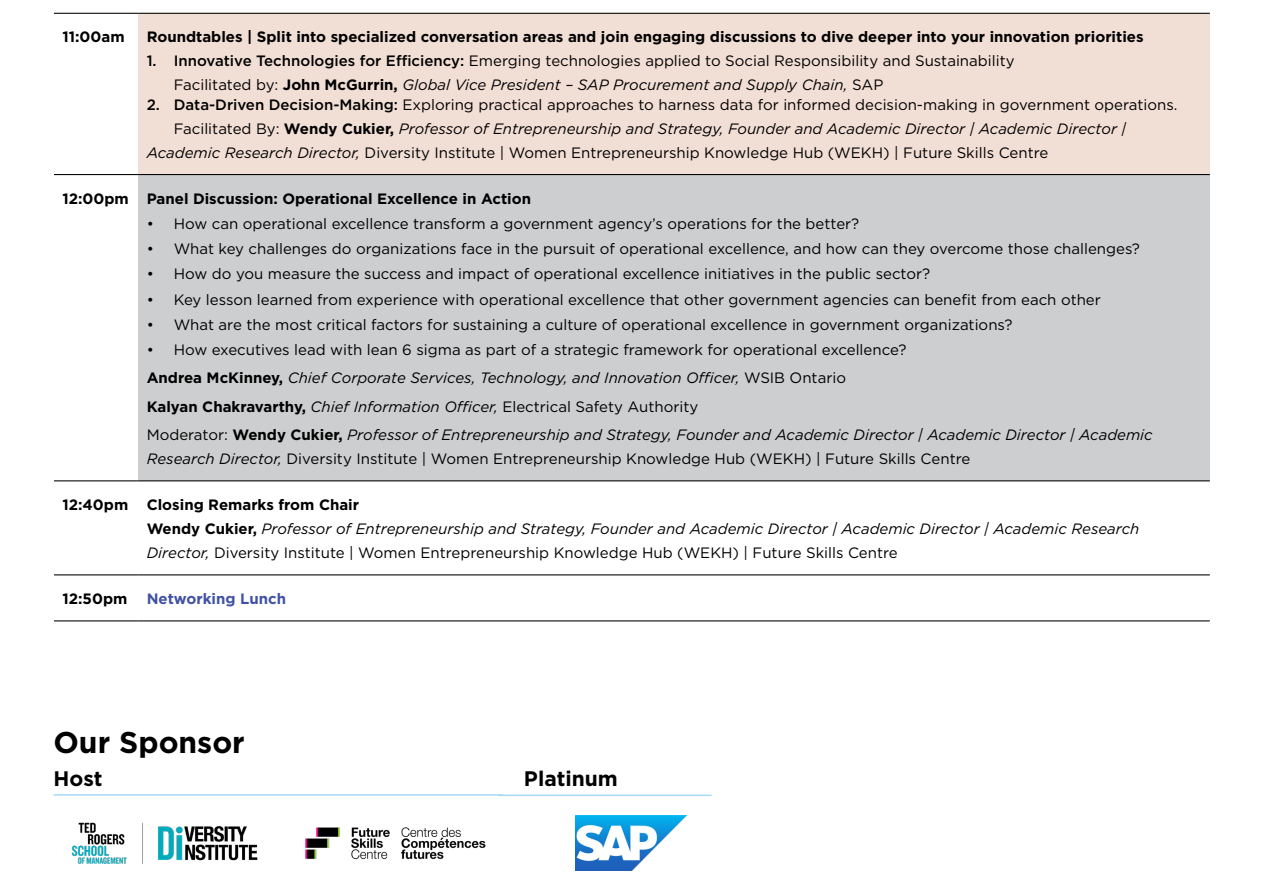
<style>
.page{position:relative;width:1263px;height:893px;background:#fff}
.page>*{position:absolute;margin:0;border:0;box-sizing:border-box;transform-origin:0 0}
.t1{font:700 30px "Gotham";color:#000}
.t2{font:700 21px "Gotham";color:#000}
.t3{font:15px/24px "Gotham";color:#000}
.t4{font:italic 15px/28.2px "Gotham";color:#000}
.t5{font:700 15px "Gotham";color:#000}
.t6{font:700 15px "Gotham";color:#4152a4}
.s1{font-weight:500}
.s2{font-weight:700}
.s3{font-style:italic}
.s4{font-style:normal}
.s5{font-weight:700;font-style:normal}
</style>
<div class="page">
<div style="left:138px;top:13px;width:1072px;height:162px;background:#f1ded5"></div>
<div style="left:138px;top:175px;width:1072px;height:306px;background:#cccecf"></div>
<hr style="left:54px;top:13px;width:84px;height:1px;background:#000">
<hr style="left:54px;top:174px;width:84px;height:1px;background:#000">
<hr style="left:54px;top:480px;width:84px;height:1px;background:#000">
<hr style="left:54px;top:574px;width:84px;height:1px;background:#000">
<hr style="left:54px;top:620px;width:84px;height:1px;background:#000">
<hr style="left:138px;top:480px;width:1072px;height:1px;background:#000">
<hr style="left:138px;top:13px;width:1072px;height:1px;background:#000">
<hr style="left:138px;top:574px;width:1072px;height:1px;background:#000">
<hr style="left:138px;top:620px;width:1072px;height:1px;background:#000">
<hr style="left:138px;top:174px;width:1072px;height:1px;background:#000">
<img style="left:72px;top:823px;width:185px;height:40px">
<img style="left:305px;top:827px;width:181px;height:33px">
<img style="left:575px;top:815px;width:112px;height:56px">
<hr style="left:53px;top:794px;width:450px;height:2px;background:#a6dbf5">
<hr style="left:497px;top:794px;width:214px;height:2px;background:#a6dbf5">
<p class="t5" style="left:63px;top:27px;width:64px">11:00am</p>
<p class="t5" style="left:147px;top:27px;width:998px">Roundtables | Split into specialized conversation areas and join engaging discussions to dive deeper into your innovation priorities</p>
<p class="t3" style="left:174px;top:48px;width:842px;text-indent:-27px"><span class="s1">1. Innovative Technologies for Efficiency:</span> Emerging technologies applied to Social Responsibility and Sustainability<br>Facilitated by: <span class="s2">John McGurrin,</span> <span class="s3">Global Vice President – SAP Procurement and Supply Chain,</span> SAP</p>
<p class="t3" style="left:147px;top:92px;width:1032px"><span class="s1">2. Data-Driven Decision-Making:</span> Exploring practical approaches to harness data for informed decision-making in government operations.</p>
<p class="t4" style="left:174px;top:114px;width:954px"><span class="s4">Facilitated By:</span> <span class="s5">Wendy Cukier,</span> Professor of Entrepreneurship and Strategy, Founder and Academic Director | Academic Director |</p>
<p class="t3" style="left:147px;top:140px;width:903px"><span class="s3">Academic Research Director,</span> Diversity Institute | Women Entrepreneurship Knowledge Hub (WEKH) | Future Skills Centre</p>
<p class="t5" style="left:63px;top:188px;width:470px">12:00pm Panel Discussion: Operational Excellence in Action</p>
<p class="t3" style="left:147px;top:211px;width:714px">• How can operational excellence transform a government agency’s operations for the better?</p>
<p class="t3" style="left:147px;top:236px;width:995px">• What key challenges do organizations face in the pursuit of operational excellence, and how can they overcome those challenges?</p>
<p class="t3" style="left:147px;top:262px;width:785px">• How do you measure the success and impact of operational excellence initiatives in the public sector?</p>
<p class="t3" style="left:147px;top:287px;width:956px">• Key lesson learned from experience with operational excellence that other government agencies can benefit from each other</p>
<p class="t3" style="left:147px;top:312px;width:867px">• What are the most critical factors for sustaining a culture of operational excellence in government organizations?</p>
<p class="t4" style="left:147px;top:335px;width:1007px"><span class="s4">• How executives lead with lean 6 sigma as part of a strategic framework for operational excellence?<br></span><span class="s5">Andrea McKinney,</span> Chief Corporate Services, Technology, and Innovation Officer, <span class="s4">WSIB Ontario<br></span><span class="s5">Kalyan Chakravarthy,</span> Chief Information Officer, <span class="s4">Electrical Safety Authority<br>Moderator:</span> <span class="s5">Wendy Cukier,</span> Professor of Entrepreneurship and Strategy, Founder and Academic Director | Academic Director | Academic</p>
<p class="t3" style="left:147px;top:446px;width:825px"><span class="s3">Research Director,</span> Diversity Institute | Women Entrepreneurship Knowledge Hub (WEKH) | Future Skills Centre</p>
<p class="t4" style="left:147px;top:492px;width:994px;line-height:24px;text-indent:-84px"><span class="s5">12:40pm Closing Remarks from Chair<br>Wendy Cukier,</span> Professor of Entrepreneurship and Strategy, Founder and Academic Director | Academic Director | Academic Research<br>Director, <span class="s4">Diversity Institute | Women Entrepreneurship Knowledge Hub (WEKH) | Future Skills Centre</span></p>
<p class="t5" style="left:63px;top:589px;width:66px">12:50pm</p>
<p class="t6" style="left:147px;top:589px;width:141px">Networking Lunch</p>
<h1 class="t1" style="left:53px;top:723px;width:193px">Our Sponsor</h1>
<h2 class="t2" style="left:53px;top:764px;width:50px">Host</h2>
<h2 class="t2" style="left:524px;top:764px;width:95px">Platinum</h2>
</div>
